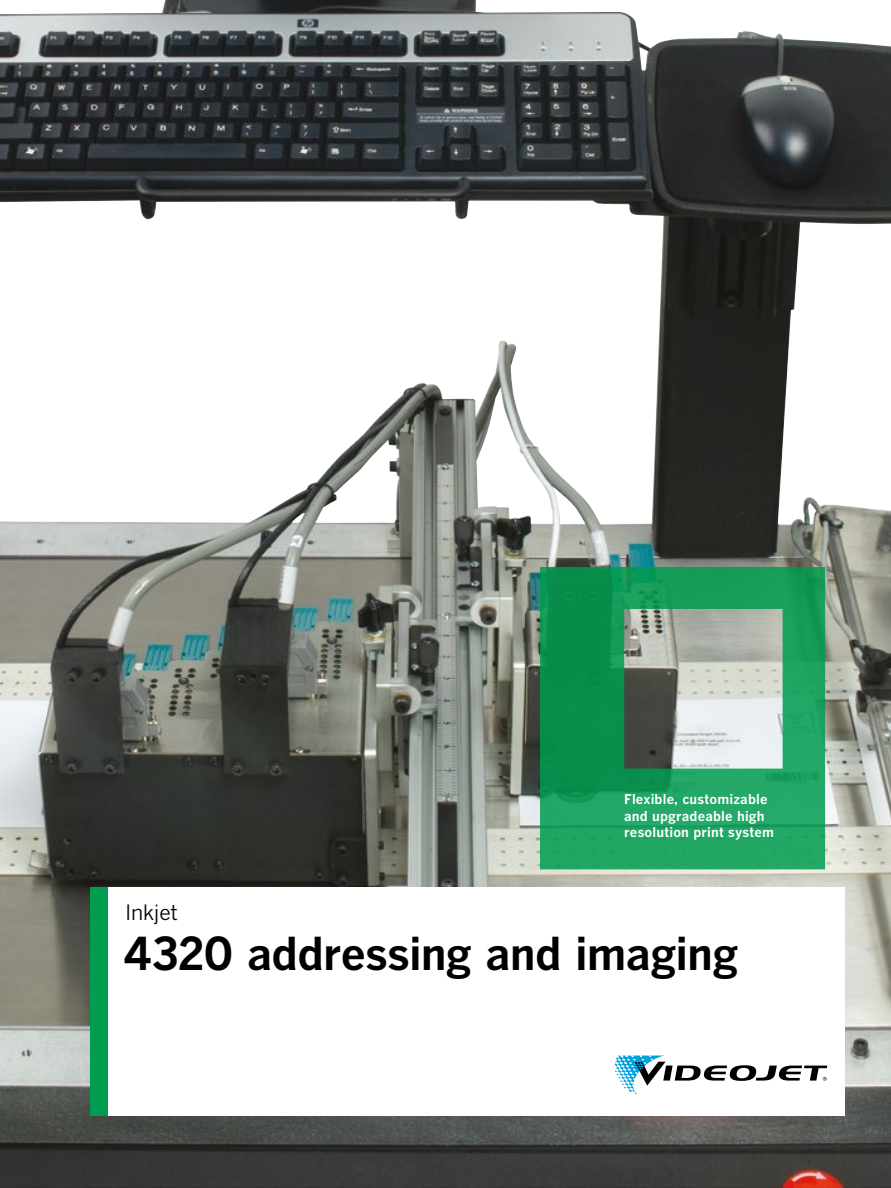
<style>
.page{position:relative;width:891px;height:1188px;background:#fff}
.page>*{position:absolute;margin:0;border:0;box-sizing:border-box;transform-origin:0 0}
.t1{font:700 45px "Benton Gothic";letter-spacing:-.02em;color:#000001}
.t2{font:21px "Benton Gothic";letter-spacing:-.01em;color:#000001}
.t3{font:700 13.5px/16.5px "Benton Gothic";letter-spacing:.01em;color:#fff}
</style>
<div class="page">
<img style="left:0;top:0;width:891px;height:1188px">
<div style="left:108px;top:887px;width:737px;height:229px;background:#fff"></div>
<div style="left:91px;top:887px;width:17px;height:229px;background:#009c4f"></div>
<svg style="left:615px;top:1056px;width:212px;height:38px"></svg>
<svg style="left:540px;top:567px;width:285px;height:302px;background:#44a272"></svg>
<p class="t3" style="left:624px;top:791px;width:151px">Flexible, customizable and upgradeable high resolution print system</p>
<h2 class="t2" style="left:125px;top:901px;width:54px">Inkjet</h2>
<h1 class="t1" style="left:123px;top:927px;width:617px">4320 addressing and imaging</h1>
</div>
